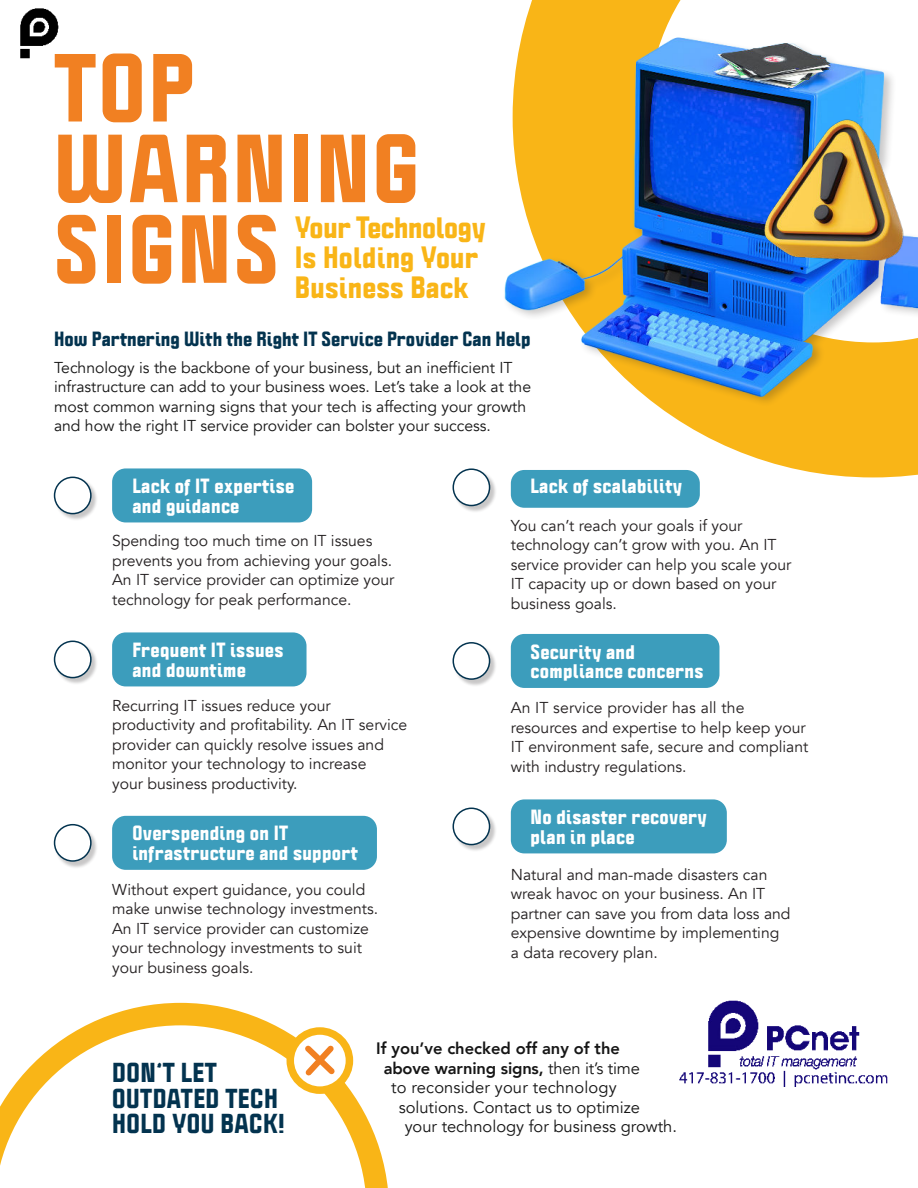
<style>
.page{position:relative;width:918px;height:1188px;background:#fff}
.page>*{position:absolute;margin:0;border:0;box-sizing:border-box;transform-origin:0 0}
.t1{font:900 84.3px/80.7px "Politica";letter-spacing:.03em;color:#f18022}
.t2{font:900 27px/30px "Politica";letter-spacing:.01em;color:#f9b517}
.t3{font:900 24px/25.5px "Politica";letter-spacing:.02em;color:#03334f}
.t4{font:900 18px/19.5px "Politica";letter-spacing:.02em;color:#fff}
.t5{font:900 18px "Politica";letter-spacing:.005em;color:#03334f}
.t6{font:16.5px "Avenir";color:#161616}
.t7{font:800 16.5px "Avenir";color:#161616}
.t8{font:15.75px/19.5px "Avenir";color:#231f20}
.t9{font:15.75px/19.5px "Avenir";color:#161616}
.s1{font-weight:400}
</style>
<div class="page">
<svg style="left:0;top:1003px;width:388px;height:185px"></svg>
<svg style="left:513px;top:0;width:405px;height:477px"></svg>
<img style="left:504px;top:27px;width:414px;height:375px">
<img style="left:749px;top:110px;width:169px;height:166px">
<div style="left:511px;top:470px;width:189px;height:38px;background:#3c9dbc;border-radius:14px"></div>
<div style="left:453px;top:470px;width:43px;height:43px;background:#231f20;opacity:.25"></div>
<div style="left:453px;top:469px;width:37px;height:37px;background:#fff;border-radius:50%"></div>
<div style="left:453px;top:468px;width:37px;height:38px;border:2px solid #03334f;border-radius:50%"></div>
<div style="left:511px;top:634px;width:208px;height:54px;background:#3c9dbc;border-radius:14px"></div>
<div style="left:453px;top:644px;width:43px;height:43px;background:#231f20;opacity:.25"></div>
<div style="left:453px;top:643px;width:37px;height:36px;background:#fff;border-radius:50%"></div>
<div style="left:453px;top:642px;width:37px;height:38px;border:2px solid #03334f;border-radius:50%"></div>
<div style="left:511px;top:799px;width:216px;height:54px;background:#3c9dbc;border-radius:14px"></div>
<div style="left:453px;top:809px;width:43px;height:43px;background:#231f20;opacity:.25"></div>
<div style="left:453px;top:808px;width:37px;height:37px;background:#fff;border-radius:50%"></div>
<div style="left:453px;top:808px;width:37px;height:37px;border:2px solid #03334f;border-radius:50%"></div>
<div style="left:112px;top:468px;width:200px;height:54px;background:#3c9dbc;border-radius:14px"></div>
<div style="left:54px;top:478px;width:44px;height:43px;background:#231f20;opacity:.25"></div>
<div style="left:55px;top:477px;width:36px;height:37px;background:#fff;border-radius:50%"></div>
<div style="left:54px;top:477px;width:38px;height:37px;border:2px solid #03334f;border-radius:50%"></div>
<div style="left:112px;top:632px;width:195px;height:54px;background:#3c9dbc;border-radius:14px"></div>
<div style="left:54px;top:642px;width:44px;height:43px;background:#231f20;opacity:.25"></div>
<div style="left:55px;top:641px;width:36px;height:37px;background:#fff;border-radius:50%"></div>
<div style="left:54px;top:641px;width:38px;height:37px;border:2px solid #03334f;border-radius:50%"></div>
<div style="left:112px;top:816px;width:265px;height:54px;background:#3c9dbc;border-radius:14px"></div>
<div style="left:54px;top:825px;width:44px;height:44px;background:#231f20;opacity:.25"></div>
<div style="left:55px;top:825px;width:36px;height:36px;background:#fff;border-radius:50%"></div>
<div style="left:54px;top:824px;width:38px;height:38px;border:2px solid #03334f;border-radius:50%"></div>
<svg style="left:290px;top:1031px;width:59px;height:59px"></svg>
<div style="left:287px;top:1027px;width:66px;height:67px;border:8px solid #f9b517;border-radius:50%"></div>
<svg style="left:300px;top:1040px;width:40px;height:41px"></svg>
<img style="left:679px;top:1000px;width:209px;height:87px">
<img style="left:20px;top:8px;width:39px;height:51px">
<h1 class="t1" style="left:54px;top:54px;width:366px">TOP<br>WARNING<br>SIGNS</h1>
<h2 class="t2" style="left:295px;top:214px;width:192px">Your Technology<br>Is Holding Your<br>Business Back</h2>
<p class="t5" style="left:54px;top:332px;width:478px">How Partnering With the Right IT Service Provider Can Help</p>
<p class="t9" style="left:54px;top:358px;width:479px">Technology is the backbone of your business, but an inefficient IT infrastructure can add to your business woes. Let’s take a look at the most common warning signs that your tech is affecting your growth and how the right IT service provider can bolster your success.</p>
<p class="t4" style="left:132px;top:478px;width:163px">Lack of IT expertise and guidance</p>
<p class="t8" style="left:112px;top:532px;width:284px">Spending too much time on IT issues prevents you from achieving your goals.<br>An IT service provider can optimize your technology for peak performance.</p>
<p class="t4" style="left:132px;top:642px;width:153px">Frequent IT issues and downtime</p>
<p class="t8" style="left:112px;top:696px;width:297px">Recurring IT issues reduce your productivity and profitability. An IT service provider can quickly resolve issues and monitor your technology to increase<br>your business productivity.</p>
<p class="t4" style="left:132px;top:825px;width:227px">Overspending on IT infrastructure and support</p>
<p class="t8" style="left:112px;top:880px;width:268px">Without expert guidance, you could make unwise technology investments.<br>An IT service provider can customize your technology investments to suit your business goals.</p>
<p class="t4" style="left:531px;top:478px;width:153px">Lack of scalability</p>
<p class="t8" style="left:511px;top:517px;width:282px">You can’t reach your goals if your technology can’t grow with you. An IT service provider can help you scale your<br>IT capacity up or down based on your business goals.</p>
<p class="t4" style="left:531px;top:643px;width:174px">Security and compliance concerns</p>
<p class="t8" style="left:511px;top:698px;width:299px">An IT service provider has all the resources and expertise to help keep your IT environment safe, secure and compliant with industry regulations.</p>
<p class="t4" style="left:531px;top:808px;width:178px">No disaster recovery plan in place</p>
<p class="t8" style="left:511px;top:866px;width:281px">Natural and man-made disasters can wreak havoc on your business. An IT partner can save you from data loss and expensive downtime by implementing a data recovery plan.</p>
<h3 class="t3" style="left:112px;top:1062px;width:174px">DON’T LET<br>OUTDATED TECH<br>HOLD YOU BACK!</h3>
<p class="t7" style="left:376px;top:1042px;width:245px">If you’ve checked off any of the</p>
<p class="t7" style="left:384px;top:1061px;width:258px">above warning signs, <span class="s1">then it’s time</span></p>
<p class="t6" style="left:391px;top:1081px;width:227px">to reconsider your technology</p>
<p class="t6" style="left:399px;top:1097px;width:243px">solutions. Contact us to optimize</p>
<p class="t6" style="left:405px;top:1120px;width:274px">your technology for business growth.</p>
</div>
